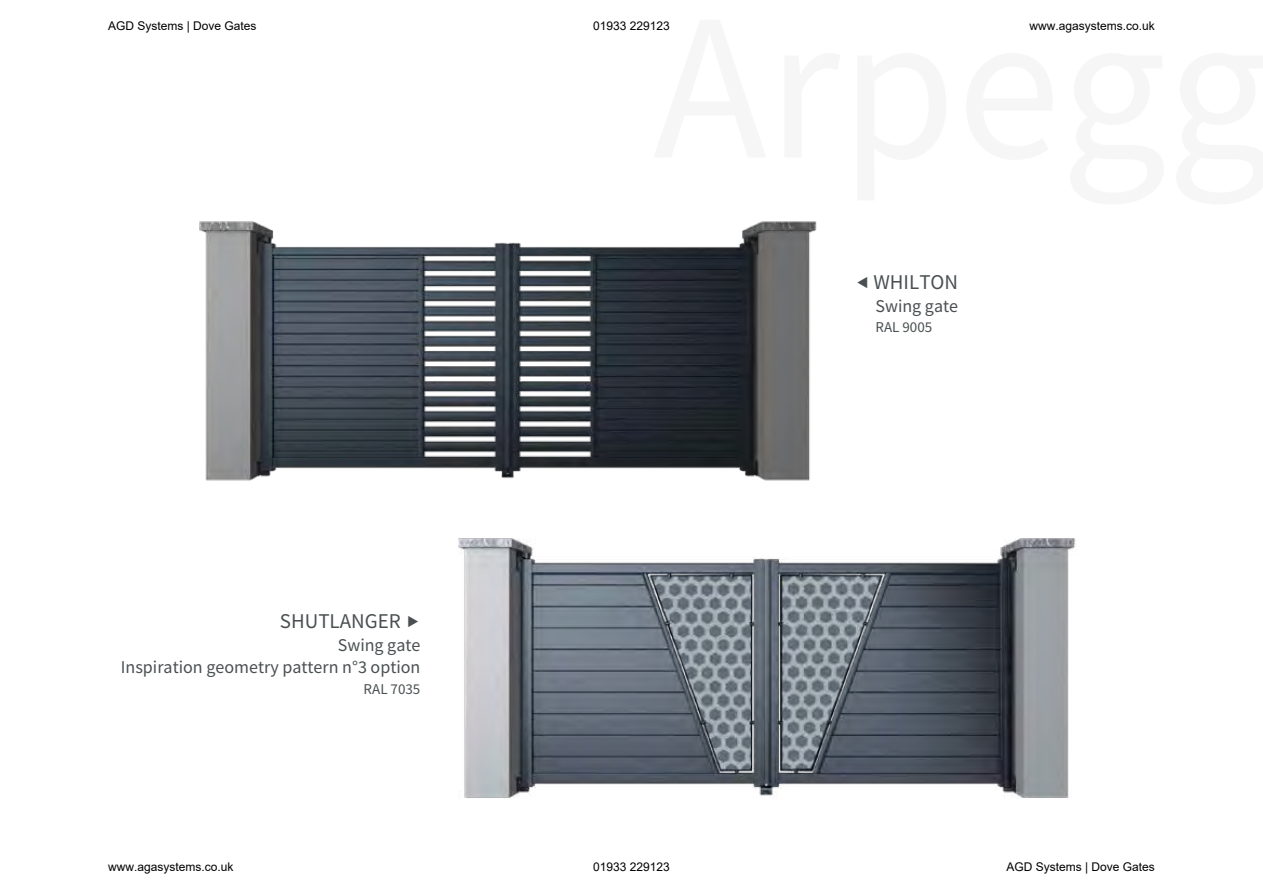
<style>
.page{position:relative;width:1263px;height:893px;background:#fff}
.page>*{position:absolute;margin:0;border:0;box-sizing:border-box;transform-origin:0 0}
.t1{font:21px "Source Sans Pro";color:#4a5052}
.t2{font:18px/22.5px "Source Sans Pro";color:#4a5052;text-align:right}
.t3{font:15px "Source Sans Pro";color:#4a5052}
.t4{font:12px "Arial";color:#000}
</style>
<div class="page">
<img style="left:199px;top:221px;width:618px;height:260px">
<img style="left:459px;top:538px;width:617px;height:261px">
<p class="t4" style="left:108px;top:17px;width:150px">AGD Systems | Dove Gates</p>
<p class="t4" style="left:593px;top:17px;width:78px">01933 229123</p>
<p class="t4" style="left:1029px;top:17px;width:127px">www.agasystems.co.uk</p>
<h1 class="t1" style="left:280px;top:608px;width:122px">SHUTLANGER</h1>
<h2 class="t2" style="left:121px;top:633px;width:301px">Swing gate<br>Inspiration geometry pattern n°3 option</h2>
<p class="t3" style="left:364px;top:680px;width:58px">RAL 7035</p>
<h1 class="t1" style="left:873px;top:269px;width:86px">WHILTON</h1>
<h2 class="t2" style="left:875px;top:295px;width:84px">Swing gate</h2>
<p class="t3" style="left:875px;top:317px;width:58px">RAL 9005</p>
<p class="t4" style="left:108px;top:859px;width:127px">www.agasystems.co.uk</p>
<p class="t4" style="left:593px;top:859px;width:78px">01933 229123</p>
<p class="t4" style="left:1006px;top:859px;width:150px">AGD Systems | Dove Gates</p>
</div>
